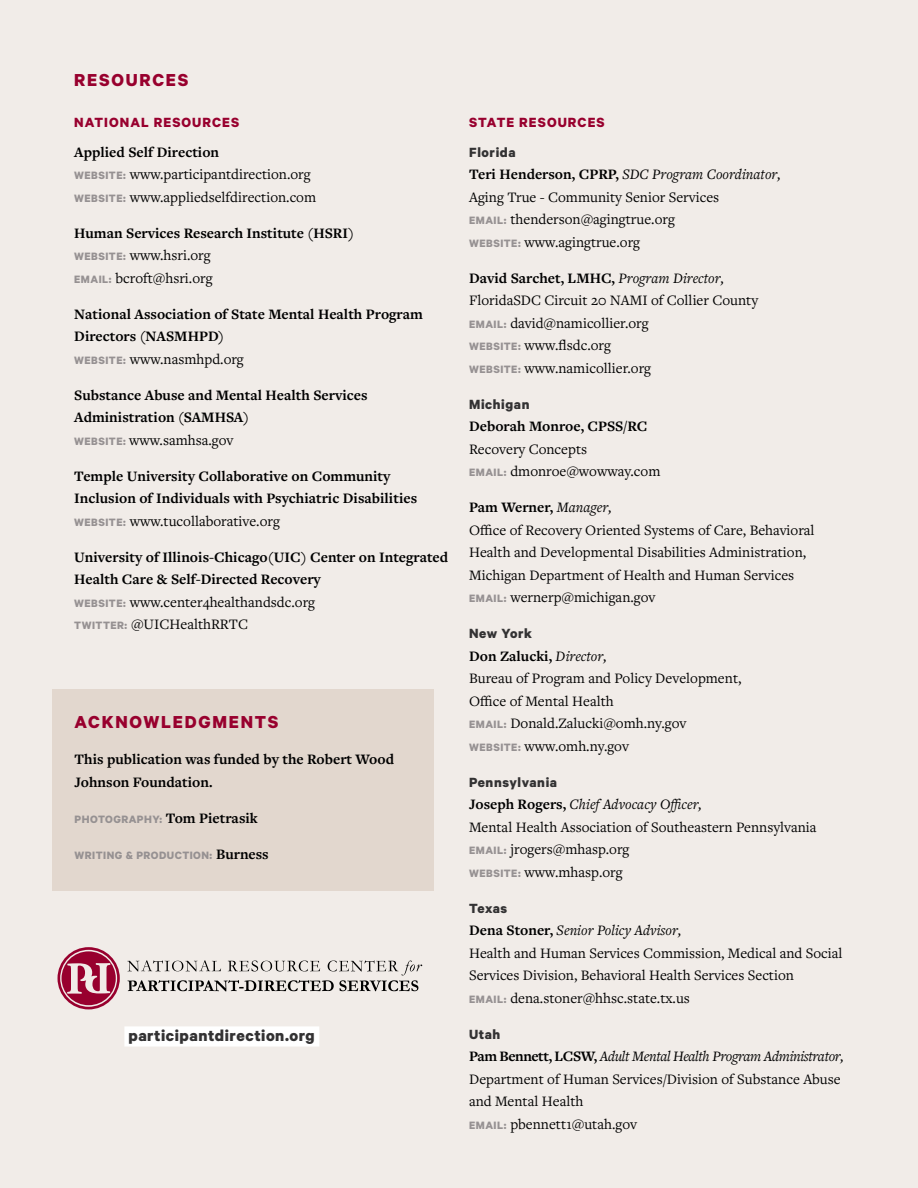
<style>
.page{position:relative;width:918px;height:1188px;background:#f1ece8}
.page>*{position:absolute;margin:0;border:0;box-sizing:border-box;transform-origin:0 0}
.t1{font:700 19.5px "Calibre";letter-spacing:.09em;color:#98002e}
.t2{font:700 17.7px "Calibre";letter-spacing:.03em;color:#333233}
.t3{font:15px/22.5px "Freight Text Pro";color:#000}
.t4{font:700 15px/22.5px "Freight Text Pro";color:#000}
.t5{font:700 15px "Calibre";letter-spacing:.04em;color:#333233}
.t6{font:700 15px "Calibre";letter-spacing:.07em;color:#98002e}
.t7{font:700 12px "Calibre";letter-spacing:.04em;color:#969192}
.s1{font-weight:700}
.s2{font-family:"Calibre";font-weight:700;font-size:12px;color:#969192}
.s3{font-family:"Calibre";font-size:12px;color:#969192}
.s4{font-weight:400}
.s5{font-family:"Freight Text Pro";font-size:15px;color:#000}
.s6{font-style:italic}
</style>
<div class="page">
<svg style="left:127px;top:960px;width:295px;height:31px"></svg>
<svg style="left:58px;top:947px;width:62px;height:62px"></svg>
<div style="left:124px;top:1026px;width:195px;height:21px;background:#fff"></div>
<div style="left:53px;top:689px;width:381px;height:202px;background:#e2d7ce"></div>
<h1 class="t1" style="left:74px;top:68px;width:116px">RESOURCES</h1>
<p class="t6" style="left:74px;top:114px;width:167px">NATIONAL RESOURCES</p>
<p class="t3" style="left:74px;top:140px;width:243px"><span class="s1">Applied Self Direction<br></span><span class="s2">WEBSITE:</span> www.participantdirection.org<br><span class="s2">WEBSITE:</span> www.appliedselfdirection.com</p>
<p class="t4" style="left:74px;top:221px;width:281px">Human Services Research Institute (HSRI)<br><span class="s3">WEBSITE:</span> <span class="s4">www.hsri.org<br></span><span class="s3">EMAIL:</span> <span class="s4">bcroft@hsri.org</span></p>
<p class="t4" style="left:74px;top:302px;width:350px">National Association of State Mental Health Program<br>Directors (NASMHPD)<br><span class="s3">WEBSITE:</span> <span class="s4">www.nasmhpd.org</span></p>
<p class="t4" style="left:74px;top:383px;width:295px">Substance Abuse and Mental Health Services<br>Administration (SAMHSA)<br><span class="s3">WEBSITE:</span> <span class="s4">www.samhsa.gov</span></p>
<p class="t4" style="left:74px;top:464px;width:344px">Temple University Collaborative on Community<br>Inclusion of Individuals with Psychiatric Disabilities<br><span class="s3">WEBSITE:</span> <span class="s4">www.tucollaborative.org</span></p>
<p class="t4" style="left:74px;top:545px;width:375px">University of Illinois-Chicago(UIC) Center on Integrated Health Care &amp; Self-Directed Recovery<br><span class="s3">WEBSITE:</span> <span class="s4">www.center4healthandsdc.org<br></span><span class="s3">TWITTER:</span> <span class="s4">@UICHealthRRTC</span></p>
<h1 class="t1" style="left:75px;top:710px;width:205px">ACKNOWLEDGMENTS</h1>
<p class="t4" style="left:75px;top:748px;width:321px">This publication was funded by the Robert Wood<br>Johnson Foundation.</p>
<p class="t7" style="left:75px;top:812px;width:185px">PHOTOGRAPHY: <span class="s5">Tom Pietrasik</span></p>
<p class="t7" style="left:75px;top:848px;width:196px">WRITING &amp; PRODUCTION: <span class="s5">Burness</span></p>
<p class="t2" style="left:128px;top:1025px;width:188px">participantdirection.org</p>
<p class="t6" style="left:469px;top:114px;width:137px">STATE RESOURCES</p>
<p class="t5" style="left:469px;top:143px;width:48px">Florida</p>
<p class="t3" style="left:469px;top:163px;width:313px"><span class="s1">Teri Henderson, CPRP,</span> <span class="s6">SDC Program Coordinator, </span>Aging True - Community Senior Services<br><span class="s2">EMAIL:</span> thenderson@agingtrue.org<br><span class="s2">WEBSITE:</span> www.agingtrue.org</p>
<p class="t3" style="left:469px;top:266px;width:291px"><span class="s1">David Sarchet, LMHC,</span> <span class="s6">Program Director, </span>FloridaSDC Circuit 20 NAMI of Collier County <span class="s2">EMAIL:</span> david@namicollier.org<br><span class="s2">WEBSITE:</span> www.flsdc.org<br><span class="s2">WEBSITE:</span> www.namicollier.org</p>
<p class="t5" style="left:469px;top:395px;width:62px">Michigan</p>
<p class="t4" style="left:469px;top:415px;width:180px">Deborah Monroe, CPSS/RC</p>
<p class="t3" style="left:469px;top:437px;width:193px">Recovery Concepts<br><span class="s2">EMAIL:</span> dmonroe@wowway.com</p>
<p class="t3" style="left:469px;top:496px;width:347px"><span class="s1">Pam Werner,</span> <span class="s6">Manager,<br></span>Office of Recovery Oriented Systems of Care, Behavioral Health and Developmental Disabilities Administration, Michigan Department of Health and Human Services <span class="s2">EMAIL:</span> wernerp@michigan.gov</p>
<p class="t5" style="left:469px;top:624px;width:64px">New York</p>
<p class="t3" style="left:469px;top:644px;width:274px"><span class="s1">Don Zalucki,</span> <span class="s6">Director,<br></span>Bureau of Program and Policy Development,<br>Office of Mental Health<br><span class="s2">EMAIL:</span> Donald.Zalucki@omh.ny.gov<br><span class="s2">WEBSITE:</span> www.omh.ny.gov</p>
<p class="t5" style="left:469px;top:773px;width:89px">Pennsylvania</p>
<p class="t3" style="left:469px;top:793px;width:349px"><span class="s1">Joseph Rogers,</span> <span class="s6">Chief Advocacy Officer,<br></span>Mental Health Association of Southeastern Pennsylvania <span class="s2">EMAIL:</span> jrogers@mhasp.org<br><span class="s2">WEBSITE:</span> www.mhasp.org</p>
<p class="t5" style="left:469px;top:899px;width:40px">Texas</p>
<p class="t3" style="left:469px;top:919px;width:375px"><span class="s1">Dena Stoner,</span> <span class="s6">Senior Policy Advisor,<br></span>Health and Human Services Commission, Medical and Social Services Division, Behavioral Health Services Section<br><span class="s2">EMAIL:</span> dena.stoner@hhsc.state.tx.us</p>
<p class="t5" style="left:469px;top:1025px;width:33px">Utah</p>
<p class="t3" style="left:469px;top:1045px;width:376px"><span class="s1">Pam Bennett, LCSW,</span> <span class="s6">Adult Mental Health Program Administrator, </span>Department of Human Services/Division of Substance Abuse and Mental Health<br><span class="s2">EMAIL:</span> pbennett1@utah.gov</p>
</div>
